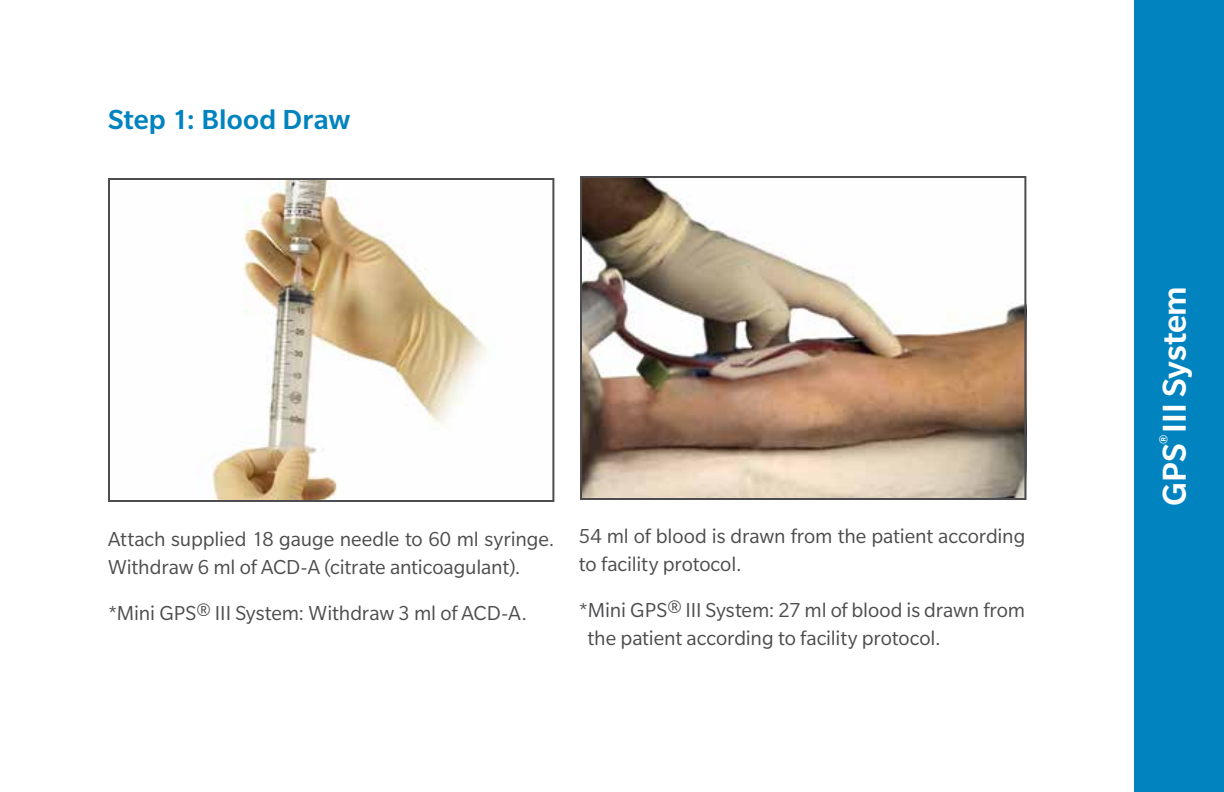
<style>
.page{position:relative;width:1224px;height:792px;background:#fff}
.page>*{position:absolute;margin:0;border:0;box-sizing:border-box;transform-origin:0 0}
.t1{font:500 36px "Slate Pro";letter-spacing:-.005em;color:#fff}
.t2{font:500 30px "Slate Pro";letter-spacing:.005em;color:#0083bf}
.t3{font:22px/28px "Slate Pro";letter-spacing:-.005em;color:#4d4d4f}
.t4{font:500 13.6px "Slate Pro";color:#fff}
</style>
<div class="page">
<div style="left:1134px;top:0;width:90px;height:792px;background:#0083bf"></div>
<img style="left:211px;top:181px;width:275px;height:318px">
<div style="left:108px;top:178px;width:446px;height:324px;border:2px solid #4d4d4f"></div>
<img style="left:583px;top:179px;width:440px;height:318px">
<div style="left:580px;top:176px;width:446px;height:324px;border:2px solid #4d4d4f"></div>
<h2 class="t2" style="left:108px;top:103px;width:244px">Step 1: Blood Draw</h2>
<p class="t3" style="left:108px;top:525px;width:448px">Attach supplied 18 gauge needle to 60 ml syringe.<br>Withdraw 6 ml of ACD-A (citrate anticoagulant).</p>
<p class="t3" style="left:108px;top:599px;width:421px">*Mini GPS® III System: Withdraw 3 ml of ACD-A.</p>
<p class="t3" style="left:579px;top:522px;width:448px">54 ml of blood is drawn from the patient according to facility protocol.</p>
<p class="t3" style="left:588px;top:596px;width:439px;text-indent:-9px">*Mini GPS® III System: 27 ml of blood is drawn from the patient according to facility protocol.</p>
<h1 class="t1" style="left:1155px;top:506px;width:222px;rotate:-90deg">GPS III System</h1>
<p class="t4" style="left:1158px;top:444px;width:11px;rotate:-90deg">®</p>
</div>
